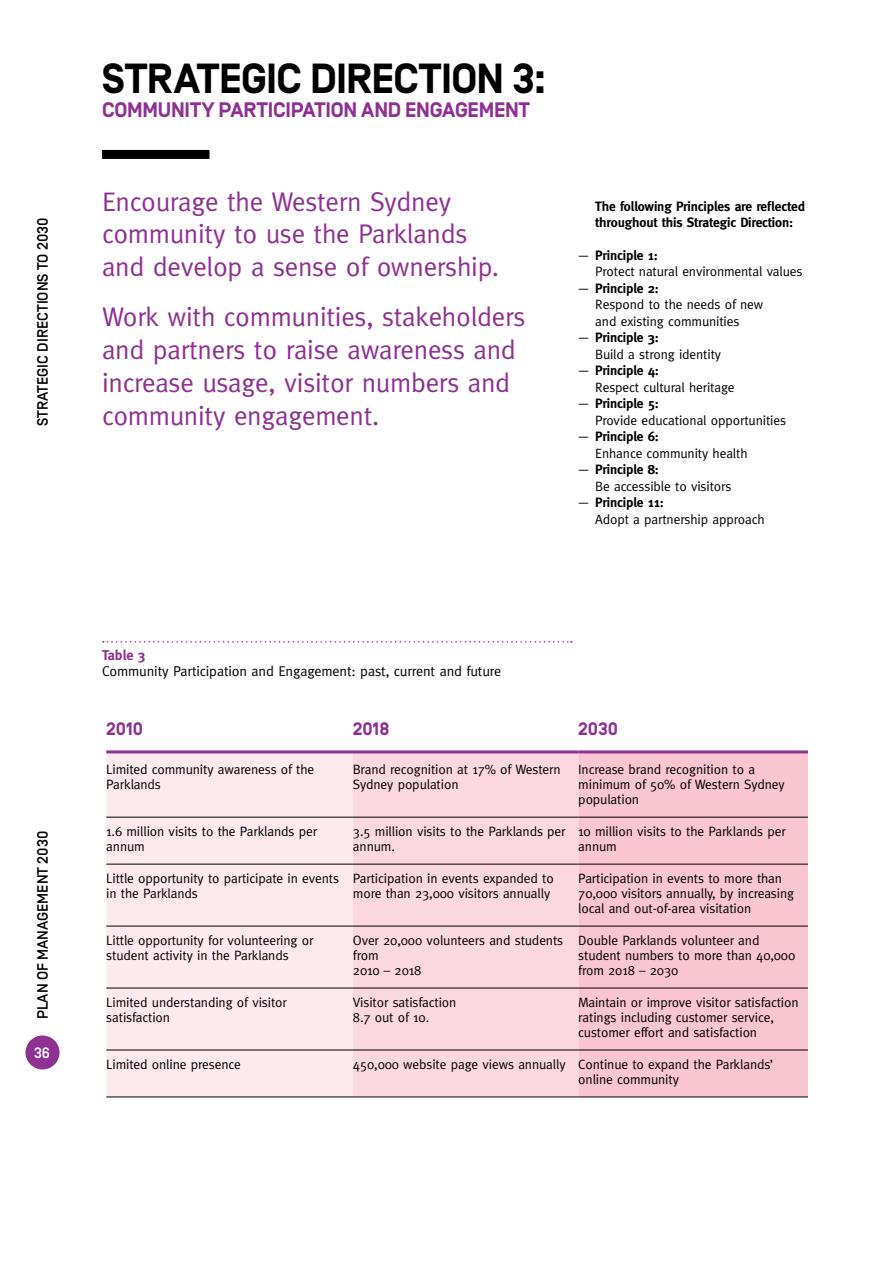
<style>
.page{position:relative;width:893px;height:1263px;background:#fff}
.page>*{position:absolute;margin:0;border:0;box-sizing:border-box;transform-origin:0 0}
.t1{font:700 42px "Simplon BP";letter-spacing:-.02em;color:#000}
.t2{font:27px/33px "Meta";letter-spacing:-.01em;color:#8e3193}
.t3{font:700 21px "Simplon BP";letter-spacing:-.015em;color:#8e3193}
.t4{font:700 18px "Simplon BP";letter-spacing:-.01em;color:#8e3193}
.t5{font:500 15px "Simplon BP";color:#000}
.t6{font:500 15px "Simplon BP";color:#fff}
.t7{font:14.25px "Meta";letter-spacing:-.01em;color:#000}
.t8{font:700 14.25px "Meta";letter-spacing:-.01em;color:#8e3193}
.t9{font:13.5px/15px "Meta";letter-spacing:-.01em;color:#000}
.t10{font:700 13.5px/16.5px "Meta";letter-spacing:-.01em;color:#000}
.s1{font-family:"Simplon BP Regular"}
.s2{font-weight:700}
</style>
<div class="page">
<div style="left:107px;top:150px;width:98px;height:9px;background:#000"></div>
<div style="left:26px;top:1035px;width:34px;height:34px;background:#8e3193;border-radius:50%"></div>
<div style="left:106px;top:753px;width:247px;height:344px;background:#fdeaed"></div>
<div style="left:353px;top:753px;width:225px;height:344px;background:#fbd8df"></div>
<div style="left:578px;top:753px;width:230px;height:344px;background:#f9c5d1"></div>
<hr style="left:106px;top:864px;width:247px;height:1px;background:#000">
<hr style="left:353px;top:864px;width:225px;height:1px;background:#000">
<hr style="left:578px;top:864px;width:230px;height:1px;background:#000">
<hr style="left:106px;top:926px;width:247px;height:1px;background:#000">
<hr style="left:353px;top:926px;width:225px;height:1px;background:#000">
<hr style="left:578px;top:926px;width:230px;height:1px;background:#000">
<hr style="left:106px;top:988px;width:247px;height:1px;background:#000">
<hr style="left:353px;top:988px;width:225px;height:1px;background:#000">
<hr style="left:578px;top:988px;width:230px;height:1px;background:#000">
<hr style="left:106px;top:1050px;width:247px;height:1px;background:#000">
<hr style="left:353px;top:1050px;width:225px;height:1px;background:#000">
<hr style="left:578px;top:1050px;width:230px;height:1px;background:#000">
<hr style="left:106px;top:1097px;width:247px;height:1px;background:#000">
<hr style="left:353px;top:1097px;width:225px;height:1px;background:#000">
<hr style="left:578px;top:1097px;width:230px;height:1px;background:#000">
<hr style="left:106px;top:817px;width:247px;height:1px;background:#000">
<hr style="left:353px;top:817px;width:225px;height:1px;background:#000">
<hr style="left:578px;top:817px;width:230px;height:1px;background:#000">
<hr style="left:106px;top:750px;width:247px;height:3px;background:#8e3193">
<hr style="left:353px;top:750px;width:225px;height:3px;background:#8e3193">
<hr style="left:578px;top:750px;width:230px;height:3px;background:#8e3193">
<svg style="left:103px;top:641px;width:469px;height:2px"></svg>
<p class="t5" style="left:34px;top:426px;width:211px;rotate:-90deg">STRATEGIC DIRECTIONS TO 2030</p>
<p class="t5" style="left:34px;top:1019px;width:190px;rotate:-90deg">PLAN OF MANAGEMENT 2030</p>
<p class="t6" style="left:34px;top:1044px;width:17px">36</p>
<h1 class="t1" style="left:102px;top:55px;width:446px">STRATEGIC DIRECTION 3:</h1>
<h3 class="t3" style="left:102px;top:98px;width:429px">COMMUNITY PARTICIPATION AND ENGAGEMENT</h3>
<h2 class="t2" style="left:102px;top:184px;width:399px">Encourage the Western Sydney community to use the Parklands and develop a sense of ownership.</h2>
<h2 class="t2" style="left:102px;top:300px;width:425px">Work with communities, stakeholders and partners to raise awareness and increase usage, visitor numbers and community engagement.</h2>
<p class="t10" style="left:595px;top:197px;width:211px">The following Principles are reflected throughout this Strategic Direction:</p>
<p class="t9" style="left:595px;top:247px;width:209px;line-height:16.5px;text-indent:-17px"><span class="s1">—</span> <span class="s2">Principle 1:<br></span>Protect natural environmental values</p>
<p class="t9" style="left:595px;top:280px;width:169px;line-height:16.5px;text-indent:-17px"><span class="s1">—</span> <span class="s2">Principle 2:<br></span>Respond to the needs of new and existing communities</p>
<p class="t9" style="left:595px;top:329px;width:127px;line-height:16.5px;text-indent:-17px"><span class="s1">—</span> <span class="s2">Principle 3:<br></span>Build a strong identity</p>
<p class="t9" style="left:595px;top:362px;width:141px;line-height:16.5px;text-indent:-17px"><span class="s1">—</span> <span class="s2">Principle 4:<br></span>Respect cultural heritage</p>
<p class="t9" style="left:595px;top:395px;width:192px;line-height:16.5px;text-indent:-17px"><span class="s1">—</span> <span class="s2">Principle 5:<br></span>Provide educational opportunities</p>
<p class="t9" style="left:595px;top:428px;width:154px;line-height:16.5px;text-indent:-17px"><span class="s1">—</span> <span class="s2">Principle 6:<br></span>Enhance community health</p>
<p class="t9" style="left:595px;top:461px;width:138px;line-height:16.5px;text-indent:-17px"><span class="s1">—</span> <span class="s2">Principle 8:<br></span>Be accessible to visitors</p>
<p class="t9" style="left:595px;top:494px;width:171px;line-height:16.5px;text-indent:-17px"><span class="s1">—</span> <span class="s2">Principle 11:<br></span>Adopt a partnership approach</p>
<p class="t8" style="left:102px;top:646px;width:45px">Table 3</p>
<p class="t7" style="left:102px;top:663px;width:401px">Community Participation and Engagement: past, current and future</p>
<h3 class="t4" style="left:106px;top:718px;width:38px">2010</h3>
<h3 class="t4" style="left:353px;top:718px;width:38px">2018</h3>
<h3 class="t4" style="left:578px;top:718px;width:41px">2030</h3>
<p class="t9" style="left:106px;top:762px;width:210px">Limited community awareness of the<br>Parklands</p>
<p class="t9" style="left:353px;top:762px;width:209px">Brand recognition at 17% of Western<br>Sydney population</p>
<p class="t9" style="left:578px;top:762px;width:208px">Increase brand recognition to a minimum of 50% of Western Sydney population</p>
<p class="t9" style="left:106px;top:824px;width:212px">1.6 million visits to the Parklands per annum</p>
<p class="t9" style="left:353px;top:824px;width:214px">3.5 million visits to the Parklands per annum.</p>
<p class="t9" style="left:578px;top:824px;width:209px">10 million visits to the Parklands per annum</p>
<p class="t9" style="left:106px;top:871px;width:234px">Little opportunity to participate in events in the Parklands</p>
<p class="t9" style="left:353px;top:871px;width:202px">Participation in events expanded to more than 23,000 visitors annually</p>
<p class="t9" style="left:578px;top:871px;width:217px">Participation in events to more than<br>70,000 visitors annually, by increasing local and out-of-area visitation</p>
<p class="t9" style="left:106px;top:933px;width:209px">Little opportunity for volunteering or student activity in the Parklands</p>
<p class="t9" style="left:353px;top:933px;width:212px">Over 20,000 volunteers and students from<br>2010 – 2018</p>
<p class="t9" style="left:578px;top:933px;width:218px">Double Parklands volunteer and student numbers to more than 40,000 from 2018 – 2030</p>
<p class="t9" style="left:106px;top:995px;width:182px">Limited understanding of visitor satisfaction</p>
<p class="t9" style="left:353px;top:995px;width:105px">Visitor satisfaction<br>8.7 out of 10.</p>
<p class="t9" style="left:578px;top:995px;width:222px">Maintain or improve visitor satisfaction ratings including customer service, customer effort and satisfaction</p>
<p class="t9" style="left:106px;top:1057px;width:136px">Limited online presence</p>
<p class="t9" style="left:578px;top:1057px;width:197px;text-indent:-225px">450,000 website page views annually Continue to expand the Parklands’ online community</p>
</div>
